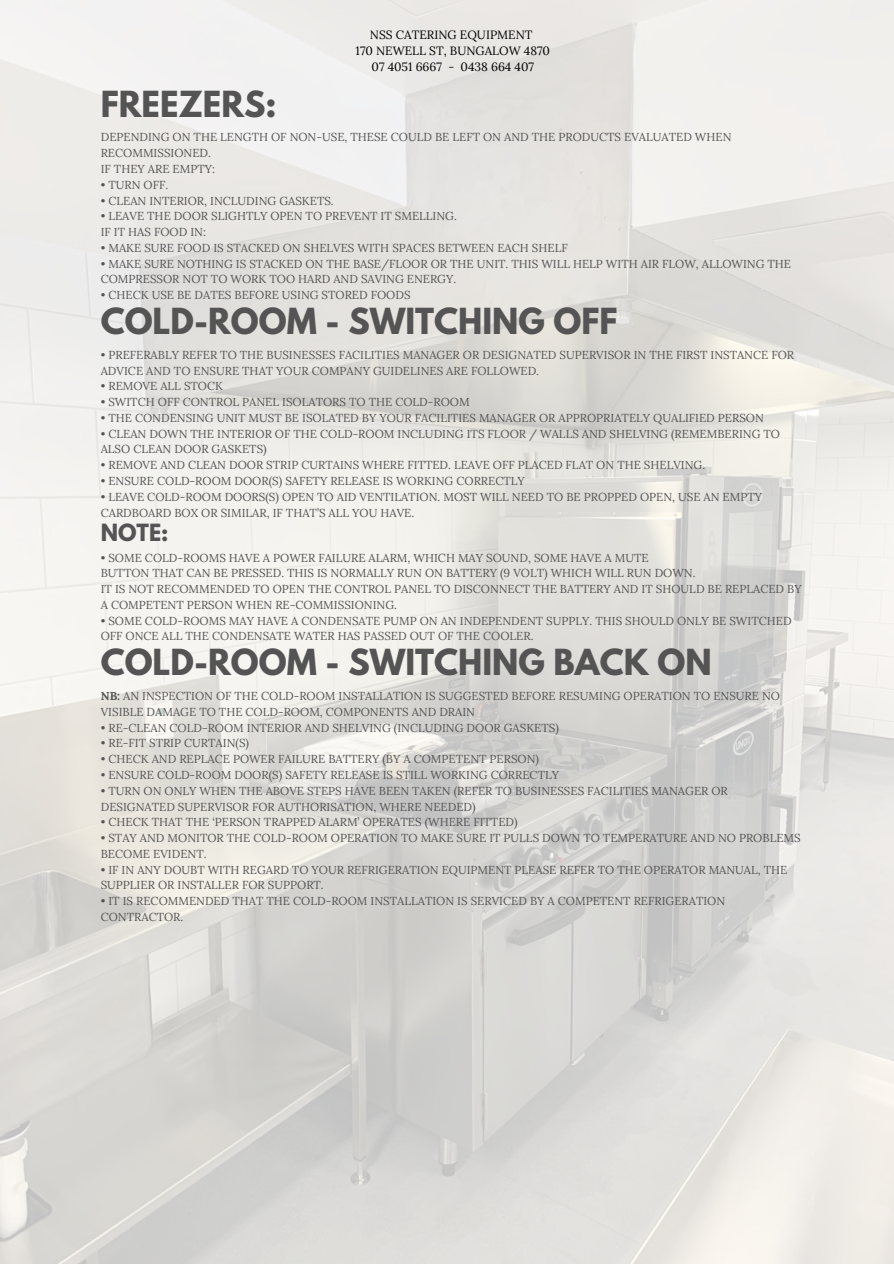
<style>
.page{position:relative;width:894px;height:1264px;background:#fff}
.page>*{position:absolute;margin:0;border:0;box-sizing:border-box;transform-origin:0 0}
.t1{font:700 31.8px "League Spartan";color:#545454}
.t2{font:700 21px "League Spartan";color:#545454}
.t3{font:12px/15.8px "Lora";color:#000;text-align:center}
.t4{font:11.55px/15.8px "Lora";color:#545454}
.s1{font-weight:700}
</style>
<div class="page">
<img style="left:0;top:0;width:893px;height:1263px">
<p class="t3" style="left:355px;top:27px;width:196px">NSS CATERING EQUIPMENT<br>170 NEWELL ST, BUNGALOW 4870<br>07 4051 6667 - 0438 664 407</p>
<h1 class="t1" style="left:101px;top:88px;width:177px">FREEZERS:</h1>
<p class="t4" style="left:101px;top:129px;width:632px">DEPENDING ON THE LENGTH OF NON-USE, THESE COULD BE LEFT ON AND THE PRODUCTS EVALUATED WHEN<br>RECOMMISSIONED.<br>IF THEY ARE EMPTY:</p>
<p class="t4" style="left:101px;top:177px;width:69px">• TURN OFF.</p>
<p class="t4" style="left:101px;top:192px;width:234px">• CLEAN INTERIOR, INCLUDING GASKETS.</p>
<p class="t4" style="left:101px;top:208px;width:357px">• LEAVE THE DOOR SLIGHTLY OPEN TO PREVENT IT SMELLING.<br>IF IT HAS FOOD IN:</p>
<p class="t4" style="left:101px;top:240px;width:468px">• MAKE SURE FOOD IS STACKED ON SHELVES WITH SPACES BETWEEN EACH SHELF</p>
<p class="t4" style="left:101px;top:255px;width:691px">• MAKE SURE NOTHING IS STACKED ON THE BASE/FLOOR OR THE UNIT. THIS WILL HELP WITH AIR FLOW, ALLOWING THE<br>COMPRESSOR NOT TO WORK TOO HARD AND SAVING ENERGY.</p>
<p class="t4" style="left:101px;top:287px;width:311px">• CHECK USE BE DATES BEFORE USING STORED FOODS</p>
<h1 class="t1" style="left:101px;top:305px;width:518px">COLD-ROOM - SWITCHING OFF</h1>
<p class="t4" style="left:101px;top:347px;width:694px">• PREFERABLY REFER TO THE BUSINESSES FACILITIES MANAGER OR DESIGNATED SUPERVISOR IN THE FIRST INSTANCE FOR<br>ADVICE AND TO ENSURE THAT YOUR COMPANY GUIDELINES ARE FOLLOWED.</p>
<p class="t4" style="left:101px;top:378px;width:124px">• REMOVE ALL STOCK</p>
<p class="t4" style="left:101px;top:394px;width:370px">• SWITCH OFF CONTROL PANEL ISOLATORS TO THE COLD-ROOM</p>
<p class="t4" style="left:101px;top:410px;width:664px">• THE CONDENSING UNIT MUST BE ISOLATED BY YOUR FACILITIES MANAGER OR APPROPRIATELY QUALIFIED PERSON</p>
<p class="t4" style="left:101px;top:425px;width:680px">• CLEAN DOWN THE INTERIOR OF THE COLD-ROOM INCLUDING ITS FLOOR / WALLS AND SHELVING (REMEMBERING TO<br>ALSO CLEAN DOOR GASKETS)</p>
<p class="t4" style="left:101px;top:457px;width:605px">• REMOVE AND CLEAN DOOR STRIP CURTAINS WHERE FITTED. LEAVE OFF PLACED FLAT ON THE SHELVING.</p>
<p class="t4" style="left:101px;top:473px;width:425px">• ENSURE COLD-ROOM DOOR(S) SAFETY RELEASE IS WORKING CORRECTLY</p>
<p class="t4" style="left:101px;top:488px;width:662px">• LEAVE COLD-ROOM DOORS(S) OPEN TO AID VENTILATION. MOST WILL NEED TO BE PROPPED OPEN, USE AN EMPTY<br>CARDBOARD BOX OR SIMILAR, IF THAT’S ALL YOU HAVE.</p>
<h2 class="t2" style="left:101px;top:522px;width:69px">NOTE:</h2>
<p class="t4" style="left:101px;top:549px;width:702px">• SOME COLD-ROOMS HAVE A POWER FAILURE ALARM, WHICH MAY SOUND, SOME HAVE A MUTE<br>BUTTON THAT CAN BE PRESSED. THIS IS NORMALLY RUN ON BATTERY (9 VOLT) WHICH WILL RUN DOWN.<br>IT IS NOT RECOMMENDED TO OPEN THE CONTROL PANEL TO DISCONNECT THE BATTERY AND IT SHOULD BE REPLACED BY A COMPETENT PERSON WHEN RE-COMMISSIONING.</p>
<p class="t4" style="left:101px;top:612px;width:692px">• SOME COLD-ROOMS MAY HAVE A CONDENSATE PUMP ON AN INDEPENDENT SUPPLY. THIS SHOULD ONLY BE SWITCHED<br>OFF ONCE ALL THE CONDENSATE WATER HAS PASSED OUT OF THE COOLER.</p>
<h1 class="t1" style="left:101px;top:646px;width:612px">COLD-ROOM - SWITCHING BACK ON</h1>
<p class="t4" style="left:101px;top:688px;width:680px"><span class="s1">NB:</span> AN INSPECTION OF THE COLD-ROOM INSTALLATION IS SUGGESTED BEFORE RESUMING OPERATION TO ENSURE NO<br>VISIBLE DAMAGE TO THE COLD-ROOM, COMPONENTS AND DRAIN</p>
<p class="t4" style="left:101px;top:719px;width:459px">• RE-CLEAN COLD-ROOM INTERIOR AND SHELVING (INCLUDING DOOR GASKETS)</p>
<p class="t4" style="left:101px;top:735px;width:150px">• RE-FIT STRIP CURTAIN(S)</p>
<p class="t4" style="left:101px;top:751px;width:439px">• CHECK AND REPLACE POWER FAILURE BATTERY (BY A COMPETENT PERSON)</p>
<p class="t4" style="left:101px;top:767px;width:459px">• ENSURE COLD-ROOM DOOR(S) SAFETY RELEASE IS STILL WORKING CORRECTLY</p>
<p class="t4" style="left:101px;top:782px;width:628px">• TURN ON ONLY WHEN THE ABOVE STEPS HAVE BEEN TAKEN (REFER TO BUSINESSES FACILITIES MANAGER OR<br>DESIGNATED SUPERVISOR FOR AUTHORISATION, WHERE NEEDED)</p>
<p class="t4" style="left:101px;top:814px;width:418px">• CHECK THAT THE ‘PERSON TRAPPED ALARM’ OPERATES (WHERE FITTED)</p>
<p class="t4" style="left:101px;top:830px;width:701px">• STAY AND MONITOR THE COLD-ROOM OPERATION TO MAKE SURE IT PULLS DOWN TO TEMPERATURE AND NO PROBLEMS<br>BECOME EVIDENT.</p>
<p class="t4" style="left:101px;top:861px;width:688px">• IF IN ANY DOUBT WITH REGARD TO YOUR REFRIGERATION EQUIPMENT PLEASE REFER TO THE OPERATOR MANUAL, THE<br>SUPPLIER OR INSTALLER FOR SUPPORT.</p>
<p class="t4" style="left:101px;top:893px;width:626px">• IT IS RECOMMENDED THAT THE COLD-ROOM INSTALLATION IS SERVICED BY A COMPETENT REFRIGERATION<br>CONTRACTOR.</p>
</div>
